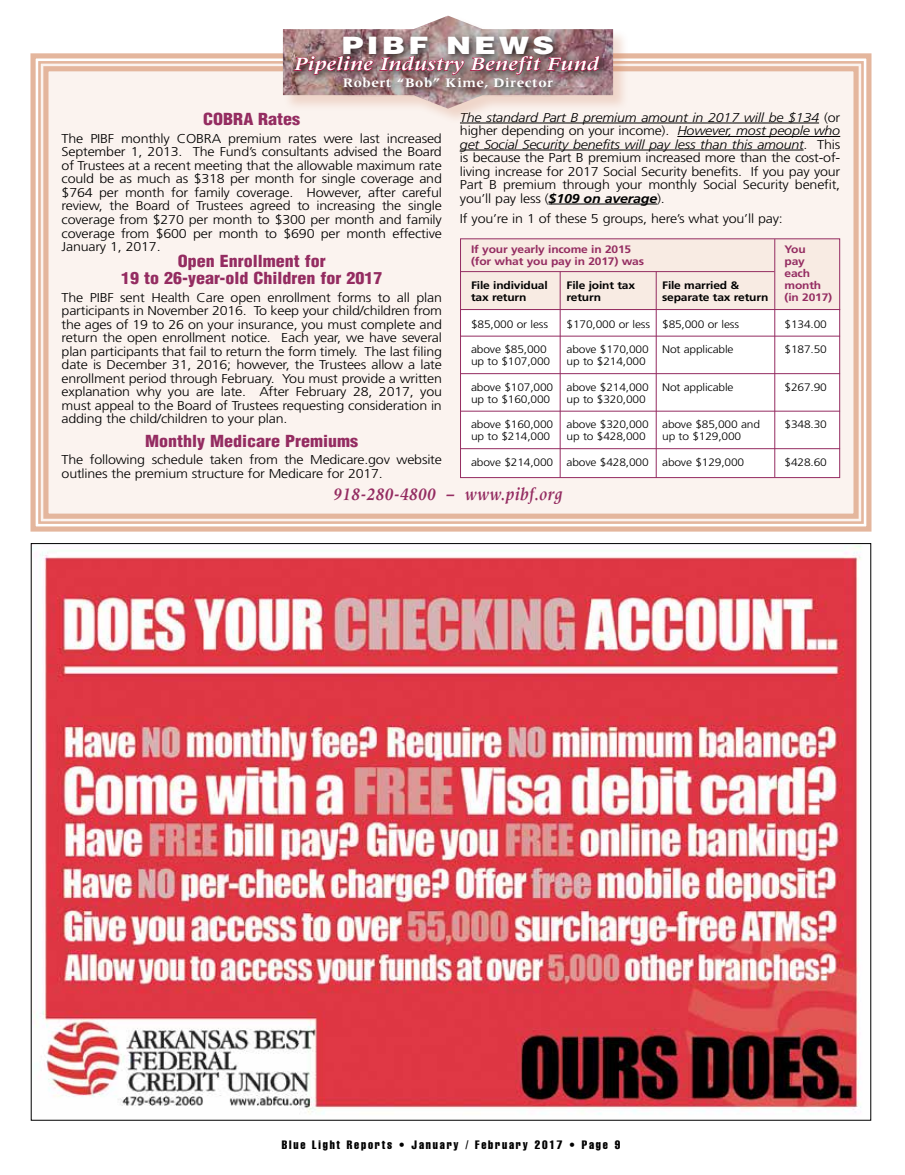
<style>
.page{position:relative;width:905px;height:1175px;background:#fff}
.page>*{position:absolute;margin:0;border:0;box-sizing:border-box;transform-origin:0 0}
.t1{font:900 24px "Helvetica";color:#fff;scale:1.25 1}
.t2{font:italic 700 19.5px "Meridien";letter-spacing:.01em;color:#fff;scale:1.1 1}
.t3{font:italic 700 18px "Meridien";letter-spacing:.03em;color:#942c61;scale:.85 1}
.t4{font:900 condensed 16.2px/16.5px "Helvetica";color:#942c61;text-align:center;scale:1.11 1}
.t5{font:700 13.5px "Meridien";letter-spacing:.04em;color:#fff}
.t6{font:300 12.75px/13.5px "Frutiger";letter-spacing:-.015em;color:#000;text-align:justify;scale:1.11 1}
.t7{font:extra-condensed 12px "Helvetica";letter-spacing:.15em;color:#000}
.t8{font:300 10.8px/12px "Frutiger";letter-spacing:-.015em;color:#000;scale:1.11 1}
.t9{font:700 10.8px/12px "Frutiger";letter-spacing:-.015em;color:#942c61;scale:1.11 1}
.t10{font:700 10.8px/12px "Frutiger";letter-spacing:-.015em;color:#000;scale:1.11 1}
.s1{font-style:inherit}
.s2{font-style:italic}
.s3{font-weight:700;font-style:italic}
</style>
<div class="page">
<img style="left:40px;top:545px;width:821px;height:570px">
<svg style="left:30px;top:52px;width:842px;height:480px"></svg>
<div style="left:38px;top:61px;width:825px;height:463px;border:3px solid #e4b69d"></div>
<div style="left:43px;top:66px;width:815px;height:453px;border:5px solid #e4b69d"></div>
<div style="left:460px;top:238px;width:380px;height:72px;background:#f8ebe3"></div>
<div style="left:460px;top:309px;width:380px;height:169px;background:#fff;border:1px solid #942c61"></div>
<hr style="left:460px;top:123px;width:359px;height:1px;background:#000">
<hr style="left:677px;top:136px;width:163px;height:1px;background:#000">
<hr style="left:460px;top:150px;width:343px;height:1px;background:#000">
<hr style="left:548px;top:204px;width:109px;height:1px;background:#000">
<div style="left:283px;top:16px;width:346px;height:108px;background:#cb7c58;opacity:.25"></div>
<img style="left:283px;top:16px;width:330px;height:93px">
<div style="left:338px;top:30px;width:225px;height:35px;background:#000;opacity:.85"></div>
<div style="left:290px;top:51px;width:319px;height:34px;background:#000;opacity:.85"></div>
<svg style="left:293px;top:56px;width:80px;height:19px"></svg>
<svg style="left:379px;top:56px;width:85px;height:17px"></svg>
<svg style="left:470px;top:56px;width:130px;height:19px"></svg>
<svg style="left:339px;top:73px;width:224px;height:26px"></svg>
<hr style="left:774px;top:239px;width:1px;height:238px;background:#942c61">
<hr style="left:655px;top:271px;width:1px;height:207px;background:#942c61">
<hr style="left:559px;top:271px;width:1px;height:207px;background:#942c61">
<hr style="left:461px;top:271px;width:313px;height:1px;background:#942c61">
<hr style="left:461px;top:336px;width:379px;height:1px;background:#942c61">
<hr style="left:461px;top:373px;width:379px;height:1px;background:#942c61">
<hr style="left:461px;top:411px;width:379px;height:1px;background:#942c61">
<hr style="left:461px;top:448px;width:379px;height:1px;background:#942c61">
<h1 class="t1" style="left:342px;top:30px;width:171px">PIBF N<span class="s1">EWS</span></h1>
<h2 class="t2" style="left:294px;top:53px;width:278px">Pipeline Industry Benefit Fund</h2>
<p class="t5" style="left:343px;top:75px;width:212px">Robert “Bob” Kime, Director</p>
<p class="t4" style="left:203px;top:111px;width:89px">COBRA Rates</p>
<p class="t6" style="left:62px;top:132px;width:344px">The PIBF monthly COBRA premium rates were last increased September 1, 2013. The Fund’s consultants advised the Board of Trustees at a recent meeting that the allowable maximum rate could be as much as $318 per month for single coverage and $764 per month for family coverage. However, after careful review, the Board of Trustees agreed to increasing the single coverage from $270 per month to $300 per month and family coverage from $600 per month to $690 per month effective January 1, 2017.</p>
<p class="t4" style="left:121px;top:253px;width:237px">Open Enrollment for<br>19 to 26-year-old Children for 2017</p>
<p class="t6" style="left:62px;top:291px;width:344px">The PIBF sent Health Care open enrollment forms to all plan participants in November 2016. To keep your child/children from the ages of 19 to 26 on your insurance, you must complete and return the open enrollment notice. Each year, we have several plan participants that fail to return the form timely. The last filing date is December 31, 2016; however, the Trustees allow a late enrollment period through February. You must provide a written explanation why you are late. After February 28, 2017, you must appeal to the Board of Trustees requesting consideration in adding the child/children to your plan.</p>
<p class="t4" style="left:145px;top:432px;width:193px">Monthly Medicare Premiums</p>
<p class="t6" style="left:62px;top:453px;width:344px">The following schedule taken from the Medicare.gov website outlines the premium structure for Medicare for 2017.</p>
<p class="t6" style="left:460px;top:110px;width:344px"><span class="s2">The standard Part B premium amount in 2017 will be $134</span> (or higher depending on your income). <span class="s2">However, most people who get Social Security benefits will pay less than this amount</span>. This is because the Part B premium increased more than the cost-of&shy;living increase for 2017 Social Security benefits. If you pay your Part B premium through your monthly Social Security benefit, you’ll pay less (<span class="s3">$109 on average</span>).</p>
<p class="t6" style="left:460px;top:211px;width:292px">If you’re in 1 of these 5 groups, here’s what you’ll pay:</p>
<p class="t9" style="left:471px;top:243px;width:157px">If your yearly income in 2015 (for what you pay in 2017) was</p>
<p class="t9" style="left:784px;top:243px;width:44px">You<br>pay each month (in 2017)</p>
<p class="t10" style="left:662px;top:279px;width:97px">File married &amp; separate tax return</p>
<p class="t8" style="left:662px;top:318px;width:71px">$85,000 or less</p>
<p class="t8" style="left:662px;top:343px;width:66px">Not applicable</p>
<p class="t8" style="left:662px;top:381px;width:66px">Not applicable</p>
<p class="t8" style="left:662px;top:418px;width:90px">above $85,000 and up to $129,000</p>
<p class="t8" style="left:662px;top:456px;width:75px">above $129,000</p>
<p class="t10" style="left:566px;top:279px;width:63px">File joint tax return</p>
<p class="t8" style="left:566px;top:318px;width:77px">$170,000 or less</p>
<p class="t8" style="left:566px;top:343px;width:75px">above $170,000 up to $214,000</p>
<p class="t8" style="left:566px;top:381px;width:75px">above $214,000 up to $320,000</p>
<p class="t8" style="left:566px;top:418px;width:75px">above $320,000 up to $428,000</p>
<p class="t8" style="left:566px;top:456px;width:75px">above $428,000</p>
<p class="t10" style="left:471px;top:279px;width:70px">File individual tax return</p>
<p class="t8" style="left:471px;top:318px;width:71px">$85,000 or less</p>
<p class="t8" style="left:471px;top:343px;width:73px">above $85,000 up to $107,000</p>
<p class="t8" style="left:471px;top:381px;width:75px">above $107,000 up to $160,000</p>
<p class="t8" style="left:471px;top:418px;width:75px">above $160,000 up to $214,000</p>
<p class="t8" style="left:471px;top:456px;width:75px">above $214,000</p>
<p class="t8" style="left:784px;top:318px;width:40px">$134.00</p>
<p class="t8" style="left:784px;top:343px;width:40px">$187.50</p>
<p class="t8" style="left:784px;top:381px;width:40px">$267.90</p>
<p class="t8" style="left:784px;top:418px;width:40px">$348.30</p>
<p class="t8" style="left:784px;top:456px;width:40px">$428.60</p>
<h3 class="t3" style="left:333px;top:485px;width:271px">918-280-4800 – www.pibf.org</h3>
<p class="t7" style="left:282px;top:1136px;width:340px">Blue Light Reports • January / February 2017 • Page 9</p>
</div>
